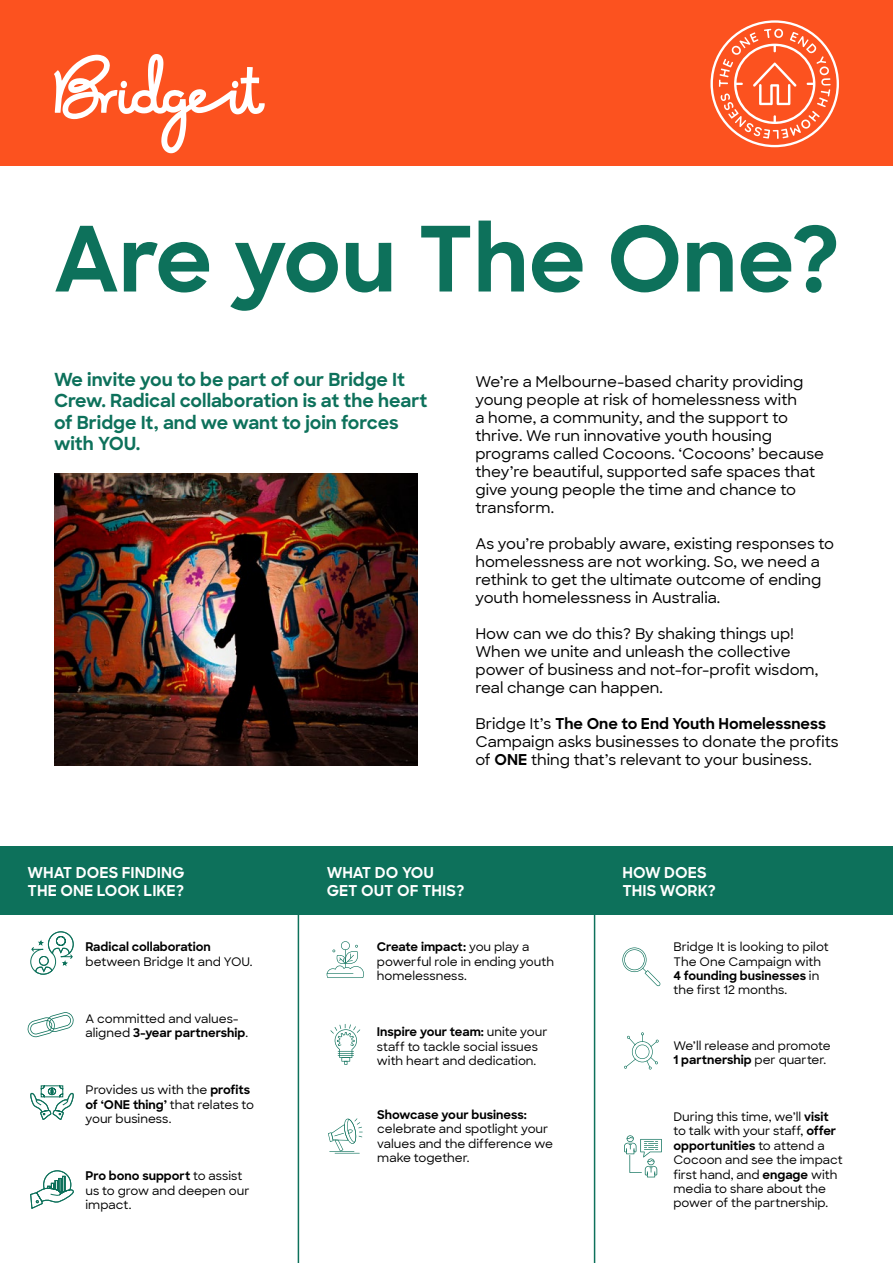
<style>
.page{position:relative;width:893px;height:1263px;background:#fff}
.page>*{position:absolute;margin:0;border:0;box-sizing:border-box;transform-origin:0 0}
.t1{font:700 90px "Sharp Sans";color:#0d715b}
.t2{font:700 18px/21.6px "Sharp Sans";color:#0d715b}
.t3{font:500 15px/18px "Sharp Sans";color:#000}
.t4{font:700 15px/18px "Sharp Sans";color:#fff}
.t5{font:500 12px/14.4px "Sharp Sans";color:#000}
.t6{font:700 12px "Sharp Sans";color:#000}
.s1{font-weight:700}
</style>
<div class="page">
<div style="left:0;top:846px;width:893px;height:68px;background:#0d715b"></div>
<div style="left:0;top:0;width:893px;height:165px;background:#fc521f"></div>
<svg style="left:54px;top:54px;width:211px;height:99px"></svg>
<img style="left:54px;top:474px;width:364px;height:291px">
<hr style="left:298px;top:852px;width:1px;height:411px;background:#0d715b">
<hr style="left:594px;top:852px;width:1px;height:411px;background:#0d715b">
<svg style="left:30px;top:931px;width:44px;height:44px"></svg>
<svg style="left:30px;top:1085px;width:44px;height:35px"></svg>
<svg style="left:30px;top:1170px;width:44px;height:39px"></svg>
<svg style="left:27px;top:1012px;width:47px;height:25px"></svg>
<svg style="left:327px;top:941px;width:37px;height:37px"></svg>
<svg style="left:330px;top:1024px;width:30px;height:41px"></svg>
<svg style="left:328px;top:1118px;width:35px;height:36px"></svg>
<svg style="left:624px;top:1135px;width:38px;height:42px"></svg>
<svg style="left:624px;top:1032px;width:35px;height:37px"></svg>
<svg style="left:622px;top:947px;width:39px;height:39px"></svg>
<svg style="left:710px;top:20px;width:129px;height:127px"></svg>
<h1 class="t1" style="left:54px;top:192px;width:788px">Are you The One?</h1>
<h2 class="t2" style="left:54px;top:368px;width:375px">We invite you to be part of our Bridge It<br>Crew. Radical collaboration is at the heart of Bridge It, and we want to join forces with YOU.</h2>
<p class="t3" style="left:475px;top:372px;width:350px">We’re a Melbourne-based charity providing young people at risk of homelessness with<br>a home, a community, and the support to thrive. We run innovative youth housing programs called Cocoons. ‘Cocoons’ because they’re beautiful, supported safe spaces that give young people the time and chance to transform.</p>
<p class="t3" style="left:475px;top:534px;width:360px">As you’re probably aware, existing responses to homelessness are not working. So, we need a rethink to get the ultimate outcome of ending youth homelessness in Australia.</p>
<p class="t3" style="left:475px;top:624px;width:344px">How can we do this? By shaking things up!<br>When we unite and unleash the collective power of business and not-for-profit wisdom, real change can happen.</p>
<p class="t3" style="left:475px;top:714px;width:365px">Bridge It’s <span class="s1">The One to End Youth Homelessness<br></span>Campaign asks businesses to donate the profits of <span class="s1">ONE</span> thing that’s relevant to your business.</p>
<p class="t4" style="left:28px;top:863px;width:158px">WHAT DOES FINDING<br>THE ONE LOOK LIKE?</p>
<p class="t4" style="left:327px;top:863px;width:139px">WHAT DO YOU<br>GET OUT OF THIS?</p>
<p class="t4" style="left:622px;top:863px;width:95px">HOW DOES<br>THIS WORK?</p>
<p class="t6" style="left:85px;top:938px;width:127px">Radical collaboration</p>
<p class="t5" style="left:85px;top:953px;width:169px">between Bridge It and YOU.</p>
<p class="t5" style="left:85px;top:1011px;width:164px">A committed and values&shy;aligned <span class="s1">3-year partnership</span>.</p>
<p class="t5" style="left:85px;top:1082px;width:170px">Provides us with the <span class="s1">profits of ‘ONE thing’</span> that relates to your business.</p>
<p class="t5" style="left:85px;top:1168px;width:165px"><span class="s1">Pro bono support</span> to assist us to grow and deepen our impact.</p>
<p class="t5" style="left:377px;top:939px;width:179px"><span class="s1">Create impact:</span> you play a powerful role in ending youth homelessness.</p>
<p class="t5" style="left:377px;top:1024px;width:172px"><span class="s1">Inspire your team:</span> unite your staff to tackle social issues with heart and dedication.</p>
<p class="t6" style="left:377px;top:1105px;width:151px">Showcase your business:</p>
<p class="t5" style="left:377px;top:1121px;width:177px">celebrate and spotlight your values and the difference we make together.</p>
<p class="t5" style="left:673px;top:939px;width:157px">Bridge It is looking to pilot<br>The One Campaign with<br><span class="s1">4 founding businesses</span> in the first 12 months.</p>
<p class="t5" style="left:673px;top:1038px;width:159px">We’ll release and promote<br><span class="s1">1 partnership</span> per quarter.</p>
<p class="t5" style="left:673px;top:1109px;width:171px">During this time, we’ll <span class="s1">visit </span>to talk with your staff, <span class="s1">offer opportunities</span> to attend a<br>Cocoon and see the impact first hand, and <span class="s1">engage</span> with media to share about the power of the partnership.</p>
</div>
